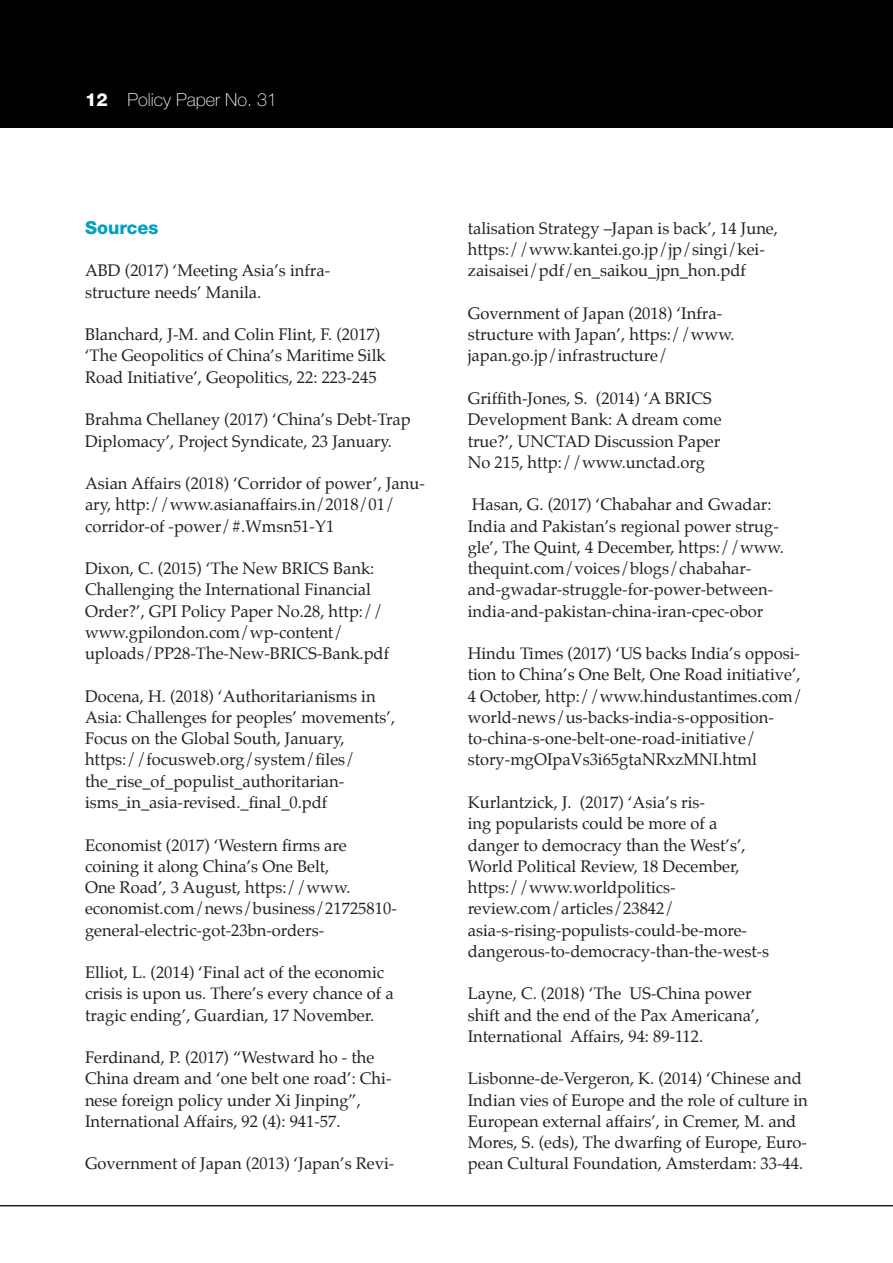
<style>
.page{position:relative;width:893px;height:1263px;background:#fff}
.page>*{position:absolute;margin:0;border:0;box-sizing:border-box;transform-origin:0 0}
.t1{font:100 18px "Helvetica Neue LT Std";color:#fff}
.Subheading{font:800 18px "Helvetica Neue LT Std";color:#00a0c1}
.Palatino_Body_1st{font:16.5px/21.3px "Palatino";color:#231f20}
.s1{font-weight:800}
</style>
<div class="page">
<div style="left:0;top:0;width:893px;height:128px;background:#000101"></div>
<hr style="left:0;top:1205px;width:893px;height:1px;background:#231f20">
<p class="t1" style="left:85px;top:90px;width:194px"><span class="s1">12</span> Policy Paper No. 31</p>
<p class="Subheading" style="left:85px;top:217px;width:75px">Sources</p>
<p class="Palatino_Body_1st" style="left:85px;top:260px;width:247px">ABD (2017) ‘Meeting Asia’s infra&shy;structure needs’ Manila.</p>
<p class="Palatino_Body_1st" style="left:85px;top:324px;width:302px">Blanchard, J-M. and Colin Flint, F. (2017) ‘The Geopolitics of China’s Maritime Silk<br>Road Initiative’, Geopolitics, 22: 223-245</p>
<p class="Palatino_Body_1st" style="left:85px;top:409px;width:327px">Brahma Chellaney (2017) ‘China’s Debt-Trap<br>Diplomacy’, Project Syndicate, 23 January.</p>
<p class="Palatino_Body_1st" style="left:85px;top:473px;width:341px">Asian Affairs (2018) ‘Corridor of power’, Janu&shy;ary, http://www.asianaffairs.in/2018/01/ corridor-of -power/#.Wmsn51-Y1</p>
<p class="Palatino_Body_1st" style="left:85px;top:558px;width:306px">Dixon, C. (2015) ‘The New BRICS Bank:<br>Challenging the International Financial Order?’, GPI Policy Paper No.28, http:// www.gpilondon.com/wp-content/ uploads/PP28-The-New-BRICS-Bank.pdf</p>
<p class="Palatino_Body_1st" style="left:85px;top:685px;width:312px">Docena, H. (2018) ‘Authoritarianisms in<br>Asia: Challenges for peoples’ movements’,<br>Focus on the Global South, January,</p>
<p class="Palatino_Body_1st" style="left:85px;top:749px;width:272px">https://focusweb.org/system/files/ the_rise_of_populist_authoritarian&shy;isms_in_asia-revised._final_0.pdf</p>
<p class="Palatino_Body_1st" style="left:85px;top:834px;width:313px">Economist (2017) ‘Western firms are coining it along China’s One Belt,<br>One Road’, 3 August, https://www. economist.com/news/business/21725810- general-electric-got-23bn-orders-</p>
<p class="Palatino_Body_1st" style="left:85px;top:962px;width:310px">Elliot, L. (2014) ‘Final act of the economic crisis is upon us. There’s every chance of a tragic ending’, Guardian, 17 November.</p>
<p class="Palatino_Body_1st" style="left:85px;top:1047px;width:308px">Ferdinand, P. (2017) “Westward ho - the China dream and ‘one belt one road’: Chi&shy;nese foreign policy under Xi Jinping”, International Affairs, 92 (4): 941-57.</p>
<p class="Palatino_Body_1st" style="left:85px;top:1153px;width:311px">Government of Japan (2013) ‘Japan’s Revi-</p>
<p class="Palatino_Body_1st" style="left:468px;top:218px;width:312px">talisation Strategy –Japan is back’, 14 June, https://www.kantei.go.jp/jp/singi/kei&shy;zaisaisei/pdf/en_saikou_jpn_hon.pdf</p>
<p class="Palatino_Body_1st" style="left:468px;top:303px;width:268px">Government of Japan (2018) ‘Infra&shy;structure with Japan’, https://www. japan.go.jp/infrastructure/</p>
<p class="Palatino_Body_1st" style="left:468px;top:388px;width:255px">Griffith-Jones, S. (2014) ‘A BRICS<br>Development Bank: A dream come true?’, UNCTAD Discussion Paper<br>No 215, http://www.unctad.org</p>
<p class="Palatino_Body_1st" style="left:468px;top:494px;width:318px">Hasan, G. (2017) ‘Chabahar and Gwadar:<br>India and Pakistan’s regional power strug&shy;gle’, The Quint, 4 December, https://www. thequint.com/voices/blogs/chabahar&shy;and-gwadar-struggle-for-power-between&shy;india-and-pakistan-china-iran-cpec-obor</p>
<p class="Palatino_Body_1st" style="left:468px;top:643px;width:336px">Hindu Times (2017) ‘US backs India’s opposi&shy;tion to China’s One Belt, One Road initiative’, 4 October, http://www.hindustantimes.com/ world-news/us-backs-india-s-opposition&shy;to-china-s-one-belt-one-road-initiative/ story-mgOIpaVs3i65gtaNRxzMNI.html</p>
<p class="Palatino_Body_1st" style="left:468px;top:792px;width:279px">Kurlantzick, J. (2017) ‘Asia’s ris-<br>ing popularists could be more of a danger to democracy than the West’s’, World Political Review, 18 December,</p>
<p class="Palatino_Body_1st" style="left:468px;top:877px;width:303px">https://www.worldpolitics&shy;review.com/articles/23842/ asia-s-rising-populists-could-be-more&shy;dangerous-to-democracy-than-the-west-s</p>
<p class="Palatino_Body_1st" style="left:468px;top:983px;width:293px">Layne, C. (2018) ‘The US-China power shift and the end of the Pax Americana’,<br>International Affairs, 94: 89-112.</p>
<p class="Palatino_Body_1st" style="left:468px;top:1068px;width:342px">Lisbonne-de-Vergeron, K. (2014) ‘Chinese and Indian vies of Europe and the role of culture in European external affairs’, in Cremer, M. and Mores, S. (eds), The dwarfing of Europe, Euro&shy;pean Cultural Foundation, Amsterdam: 33-44.</p>
</div>
